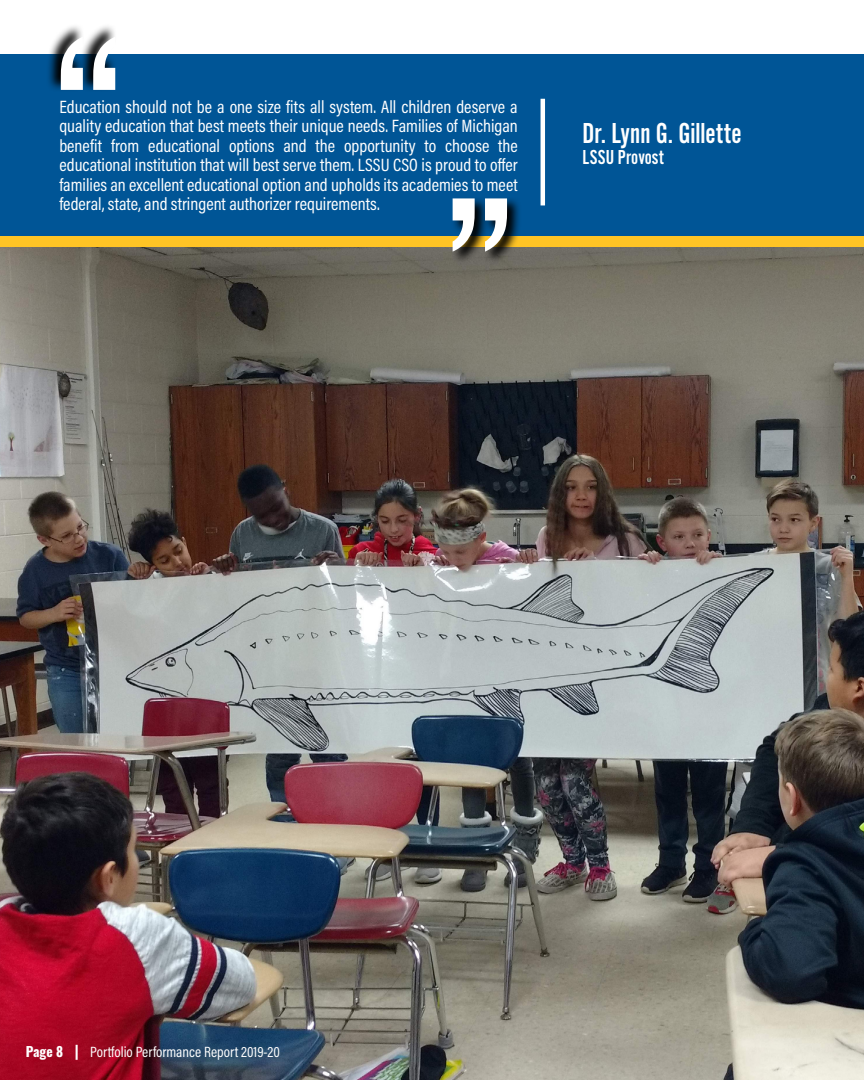
<style>
.page{position:relative;width:864px;height:1080px;background:#fff}
.page>*{position:absolute;margin:0;border:0;box-sizing:border-box;transform-origin:0 0}
.t1{font:30px "Alternate Got No 2 D";color:#fff}
.t2{font:21px "Alternate Got No 2 D";color:#fff}
.t3{font:18px/19.5px "Acumin Pro Cond";color:#fff;text-align:justify}
.t4{font:15px "Acumin Pro Cond";color:#fff}
.s1{font-family:"Oswald";font-weight:700;font-size:13.5px}
.s2{font-family:"Oswald";font-weight:700}
</style>
<div class="page">
<img style="left:0;top:247px;width:864px;height:833px">
<div style="left:0;top:54px;width:864px;height:183px;background:#005596"></div>
<div style="left:0;top:237px;width:864px;height:10px;background:#ffc425"></div>
<hr style="left:541px;top:99px;width:4px;height:106px;background:#fff">
<svg style="left:49px;top:26px;width:67px;height:64px"></svg>
<svg style="left:61px;top:37px;width:54px;height:53px"></svg>
<svg style="left:451px;top:198px;width:70px;height:67px"></svg>
<svg style="left:453px;top:198px;width:54px;height:54px;background:#9fa8a9"></svg>
<p class="t3" style="left:59px;top:96px;width:460px">Education should not be a one size fits all system. All children deserve a quality education that best meets their unique needs. Families of Michigan benefit from educational options and the opportunity to choose the educational institution that will best serve them. LSSU CSO is proud to offer families an excellent educational option and upholds its academies to meet federal, state, and stringent authorizer requirements.</p>
<h1 class="t1" style="left:583px;top:117px;width:160px">Dr. Lynn G. Gillette</h1>
<p class="t2" style="left:583px;top:146px;width:83px">LSSU Provost</p>
<p class="t4" style="left:26px;top:1043px;width:256px"><span class="s1">Page 8</span> <span class="s2">|</span> Portfolio Performance Report 2019-20</p>
</div>
